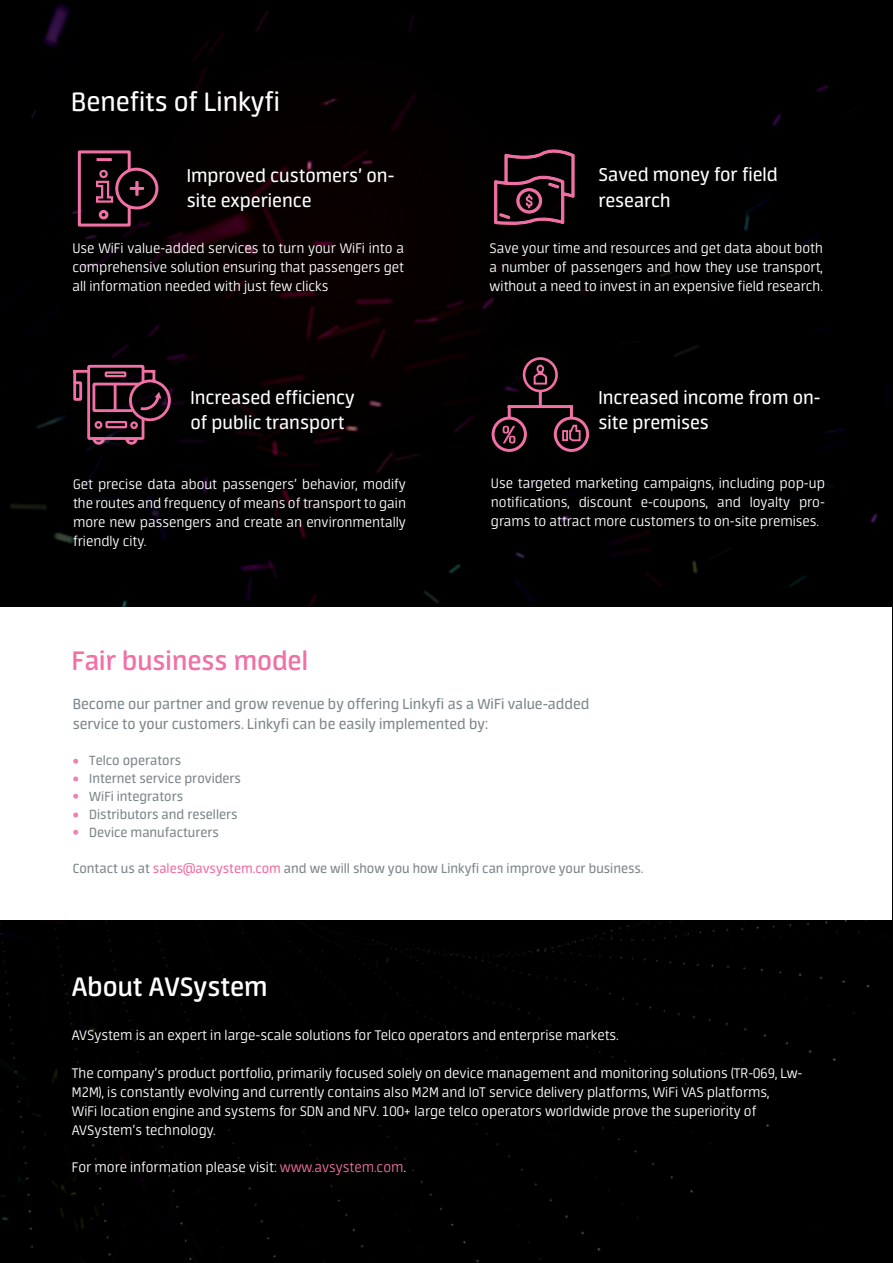
<style>
.page{position:relative;width:893px;height:1263px;background:#fff}
.page>*{position:absolute;margin:0;border:0;box-sizing:border-box;transform-origin:0 0}
.t1{font:30px "Neuron";color:#fff}
.t2{font:600 30px "Neuron";color:#f170a5}
.t3{font:600 30px "Neuron";color:#fff}
.t4{font:21px/25.2px "Neuron";color:#fff}
.t5{font:16.5px/19.8px "Neuron";color:#7e888c}
.t6{font:300 15.75px/18.9px "Neuron";color:#fff;text-align:justify}
.t7{font:15px/18px "Neuron";color:#7e888c}
.s1{color:#f170a5}
</style>
<div class="page">
<div style="left:1px;top:1px;width:892px;height:714px;background:#000"></div>
<div style="left:1px;top:715px;width:892px;height:548px;background:#000"></div>
<div style="left:1px;top:607px;width:891px;height:312px;background:#fff"></div>
<svg style="left:73px;top:759px;width:5px;height:5px"></svg>
<svg style="left:73px;top:776px;width:5px;height:5px"></svg>
<svg style="left:73px;top:794px;width:5px;height:5px"></svg>
<svg style="left:73px;top:812px;width:5px;height:5px"></svg>
<svg style="left:73px;top:830px;width:5px;height:5px"></svg>
<svg style="left:76px;top:149px;width:84px;height:79px;background:#331723"></svg>
<svg style="left:71px;top:363px;width:101px;height:83px;background:#3a1b29"></svg>
<svg style="left:493px;top:146px;width:82px;height:79px;background:#391a27"></svg>
<div style="left:523px;top:357px;width:35px;height:35px;border:3px solid #f170a5;border-radius:50%"></div>
<svg style="left:490px;top:364px;width:101px;height:89px;background:#27121a"></svg>
<h1 class="t1" style="left:71px;top:85px;width:210px">Benefits of Linkyfi</h1>
<h2 class="t4" style="left:187px;top:163px;width:209px">Improved customers’ on&shy;site experience</h2>
<p class="t6" style="left:72px;top:239px;width:333px">Use WiFi value-added services to turn your WiFi into a comprehensive solution ensuring that passengers get all information needed with just few clicks</p>
<h2 class="t4" style="left:190px;top:385px;width:166px">Increased efficiency of public transport</h2>
<p class="t6" style="left:73px;top:475px;width:334px">Get precise data about passengers’ behavior, modify the routes and frequency of means of transport to gain more new passengers and create an environmentally friendly city.</p>
<h2 class="t4" style="left:598px;top:162px;width:181px">Saved money for field research</h2>
<p class="t6" style="left:490px;top:239px;width:335px">Save your time and resources and get data about both a number of passengers and how they use transport, without a need to invest in an expensive field research.</p>
<h2 class="t4" style="left:598px;top:385px;width:224px">Increased income from on&shy;site premises</h2>
<p class="t6" style="left:491px;top:473px;width:335px">Use targeted marketing campaigns, including pop-up notifications, discount e-coupons, and loyalty pro&shy;grams to attract more customers to on-site premises.</p>
<h1 class="t2" style="left:72px;top:644px;width:238px">Fair business model</h1>
<p class="t5" style="left:73px;top:694px;width:518px">Become our partner and grow revenue by offering Linkyfi as a WiFi value-added service to your customers. Linkyfi can be easily implemented by:</p>
<p class="t7" style="left:89px;top:751px;width:153px">Telco operators<br>Internet service providers<br>WiFi integrators<br>Distributors and resellers<br>Device manufacturers</p>
<p class="t7" style="left:73px;top:859px;width:572px">Contact us at <span class="s1">sales@avsystem.com</span> and we will show you how Linkyfi can improve your business.</p>
<h1 class="t3" style="left:72px;top:970px;width:197px">About AVSystem</h1>
<p class="t6" style="left:72px;top:1026px;width:548px">AVSystem is an expert in large-scale solutions for Telco operators and enterprise markets.</p>
<p class="t6" style="left:72px;top:1064px;width:732px;text-align:left">The company’s product portfolio, primarily focused solely on device management and monitoring solutions (TR-069, Lw-M2M), is constantly evolving and currently contains also M2M and IoT service delivery platforms, WiFi VAS platforms,<br>WiFi location engine and systems for SDN and NFV. 100+ large telco operators worldwide prove the superiority of AVSystem’s technology.</p>
<p class="t6" style="left:72px;top:1158px;width:336px">For more information please visit: <span class="s1">www.avsystem.com</span>.</p>
</div>
